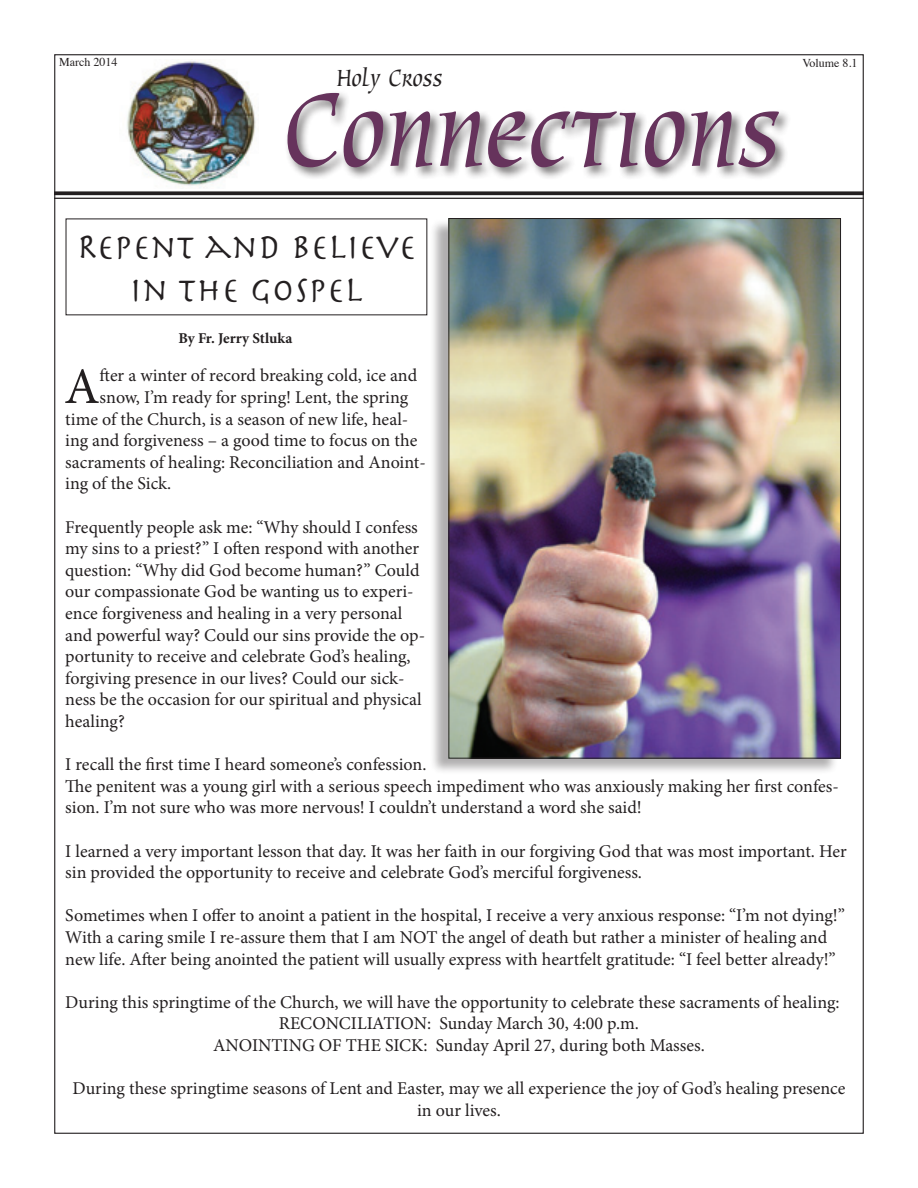
<style>
.page{position:relative;width:918px;height:1188px;background:#fff}
.page>*{position:absolute;margin:0;border:0;box-sizing:border-box;transform-origin:0 0}
.t1{font:120px "Oxford";letter-spacing:.005em;color:#66335c}
.t2{font:51.3px "Minion Pro";color:#231f20}
.t3{font:36px/43.2px "Herculanum";color:#231f20;text-align:center}
.t4{font:27px "Oxford";color:#231f20}
.t5{font:18px/21.6px "Minion Pro";color:#231f20}
.t6{font:700 15px "Minion Pro";letter-spacing:-.005em;color:#231f20}
.t7{font:12px "Times";color:#231f20}
</style>
<div class="page">
<svg style="left:56px;top:191px;width:806px;height:4px;background:#393637"></svg>
<hr style="left:54px;top:198px;width:810px;height:1px;background:#231f20">
<div style="left:284px;top:90px;width:507px;height:90px;background:#231f20;opacity:.62"></div>
<img style="left:127px;top:60px;width:129px;height:128px">
<div style="left:429px;top:218px;width:409px;height:557px;background:#231f20;opacity:.36"></div>
<img style="left:451px;top:220px;width:388px;height:536px">
<p class="t7" style="left:59px;top:51px;width:60px">March 2014</p>
<p class="t4" style="left:337px;top:63px;width:108px">Holy Cross</p>
<p class="t1" style="left:283px;top:63px;width:501px">Connections</p>
<p class="t7" style="left:802px;top:52px;width:57px">Volume 8.1</p>
<p class="t3" style="left:77px;top:223px;width:341px">REPENT AND BELIEVE<br>IN THE GOSPEL</p>
<p class="t6" style="left:178px;top:328px;width:116px">By Fr. Jerry Stluka</p>
<p class="t2" style="left:64px;top:352px;width:37px">A</p>
<p class="t5" style="left:100px;top:365px;width:319px">fter a winter of record breaking cold, ice and</p>
<p class="t5" style="left:100px;top:387px;width:310px">snow, I’m ready for spring! Lent, the spring</p>
<p class="t5" style="left:65px;top:408px;width:345px">time of the Church, is a season of new life, heal-</p>
<p class="t5" style="left:65px;top:430px;width:354px">ing and forgiveness – a good time to focus on the</p>
<p class="t5" style="left:65px;top:451px;width:362px">sacraments of healing: Reconciliation and Anoint-</p>
<p class="t5" style="left:65px;top:473px;width:108px">ing of the Sick.</p>
<p class="t5" style="left:65px;top:516px;width:361px">Frequently people ask me: “Why should I confess my sins to a priest?” I often respond with another question: “Why did God become human?” Could our compassionate God be wanting us to experi&shy;ence forgiveness and healing in a very personal and powerful way? Could our sins provide the op&shy;portunity to receive and celebrate God’s healing, forgiving presence in our lives? Could our sick&shy;ness be the occasion for our spiritual and physical healing?</p>
<p class="t5" style="left:65px;top:754px;width:775px">I recall the first time I heard someone’s confession.<br>The penitent was a young girl with a serious speech impediment who was anxiously making her first confes&shy;sion. I’m not sure who was more nervous! I couldn’t understand a word she said!</p>
<p class="t5" style="left:65px;top:840px;width:783px">I learned a very important lesson that day. It was her faith in our forgiving God that was most important. Her sin provided the opportunity to receive and celebrate God’s merciful forgiveness.</p>
<p class="t5" style="left:65px;top:905px;width:781px">Sometimes when I offer to anoint a patient in the hospital, I receive a very anxious response: “I’m not dying!”<br>With a caring smile I re-assure them that I am NOT the angel of death but rather a minister of healing and new life. After being anointed the patient will usually express with heartfelt gratitude: “I feel better already!”</p>
<p class="t5" style="left:65px;top:991px;width:776px">During this springtime of the Church, we will have the opportunity to celebrate these sacraments of healing:</p>
<p class="t5" style="left:279px;top:1013px;width:362px">RECONCILIATION: Sunday March 30, 4:00 p.m.</p>
<p class="t5" style="left:213px;top:1035px;width:493px">ANOINTING OF THE SICK: Sunday April 27, during both Masses.</p>
<p class="t5" style="left:72px;top:1078px;width:775px;text-align:center">During these springtime seasons of Lent and Easter, may we all experience the joy of God’s healing presence in our lives.</p>
</div>
